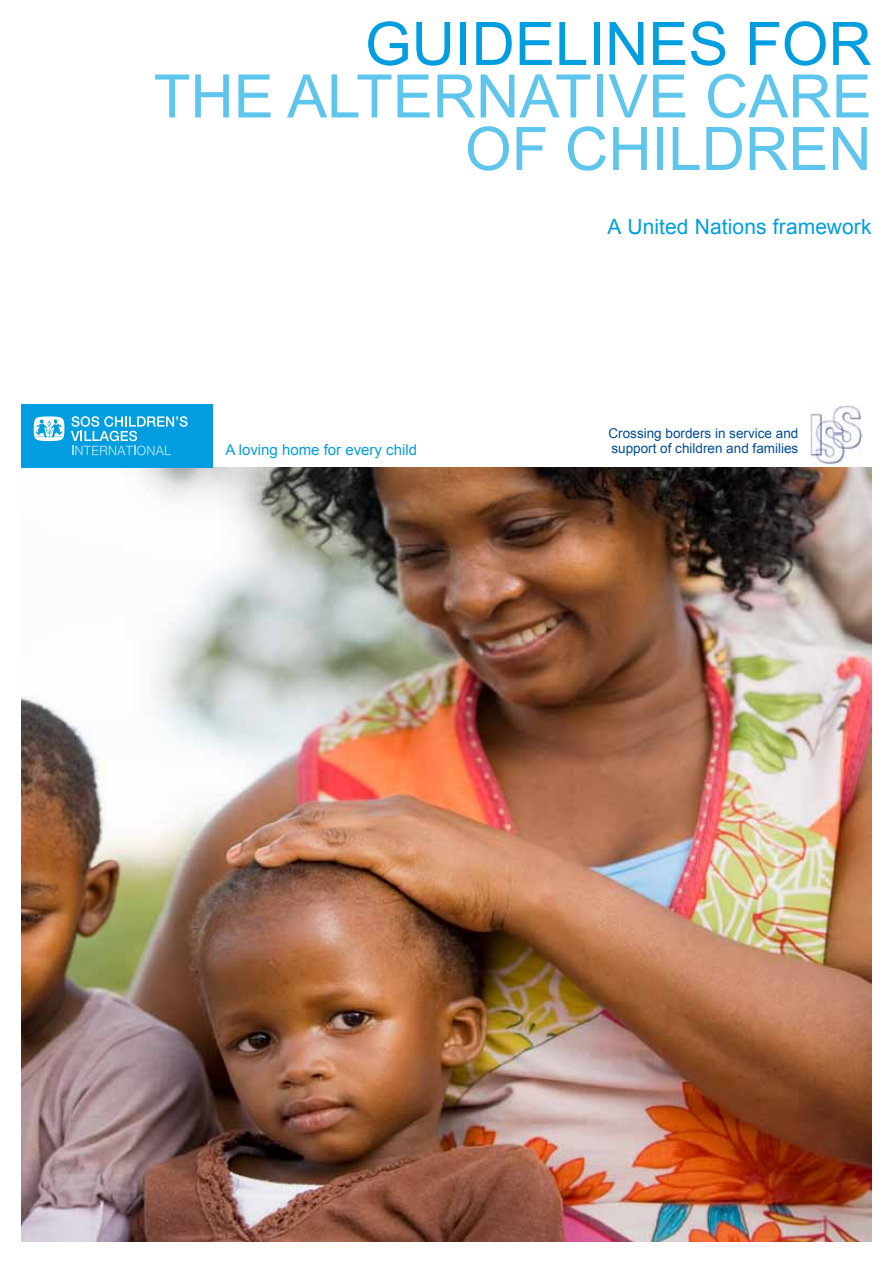
<style>
.page{position:relative;width:893px;height:1263px;background:#fff}
.page>*{position:absolute;margin:0;border:0;box-sizing:border-box;transform-origin:0 0}
.t1{font:60px/52.5px "Arial";color:#5ec5ed;text-align:right}
.t2{font:60px "Arial";color:#009ee0}
.t3{font:21px "Arial";color:#009ee0}
.t4{font:15px "Arial";color:#009ee0}
.t5{font:13.5px "Arial";color:#004c94}
</style>
<div class="page">
<img style="left:21px;top:468px;width:851px;height:774px">
<img style="left:809px;top:404px;width:54px;height:60px">
<div style="left:21px;top:404px;width:192px;height:64px;background:#009ee0"></div>
<svg style="left:34px;top:416px;width:30px;height:25px"></svg>
<svg style="left:71px;top:416px;width:117px;height:39px"></svg>
<h1 class="t2" style="left:365px;top:5px;width:508px">Gu idelines for</h1>
<h1 class="t1" style="left:154px;top:71px;width:719px">the Alternative Care of Children</h1>
<h2 class="t3" style="left:607px;top:213px;width:266px">A United Nations framework</h2>
<p class="t5" style="left:608px;top:425px;width:191px">Crossing borders in service and</p>
<p class="t4" style="left:225px;top:440px;width:193px">A loving home for every child</p>
<p class="t5" style="left:611px;top:440px;width:188px">support of children and families</p>
</div>
